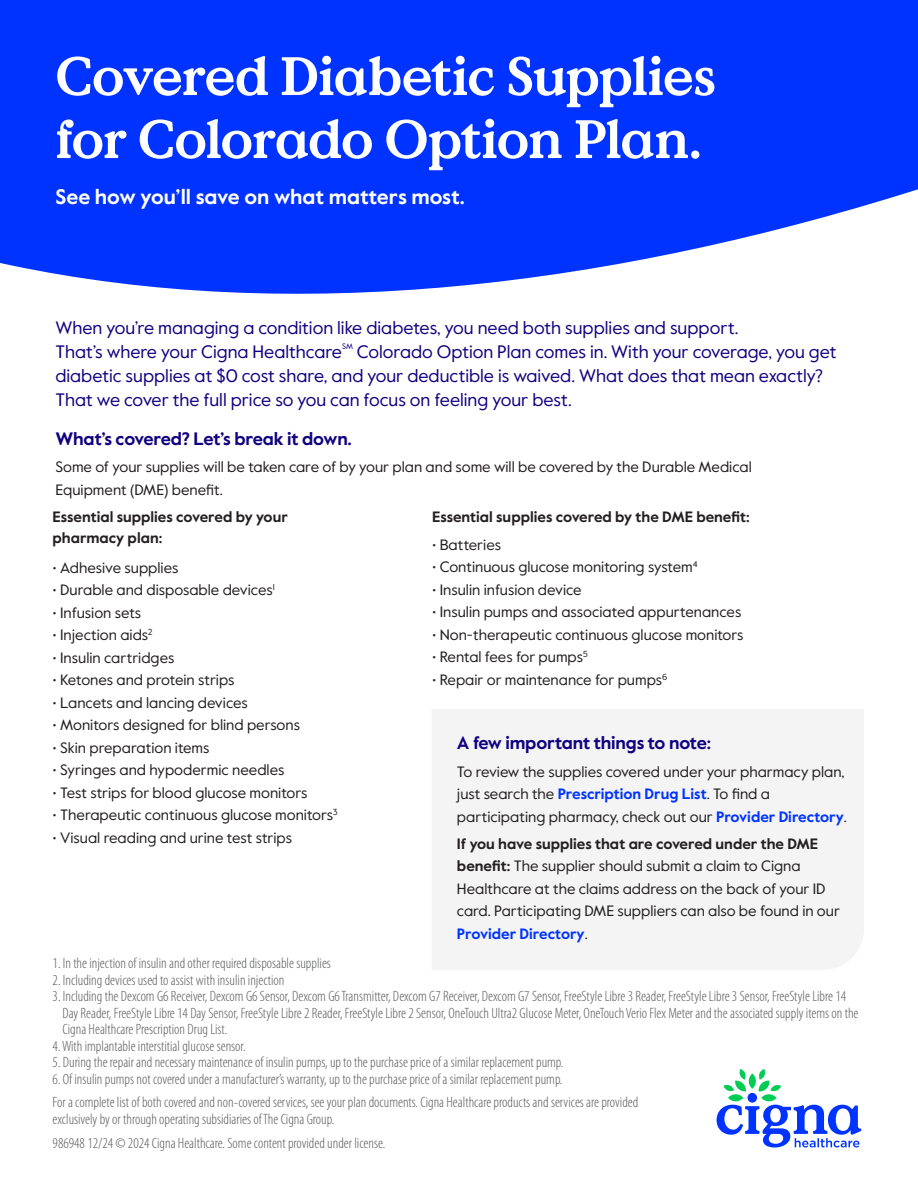
<style>
.page{position:relative;width:918px;height:1188px;background:#fff}
.page>*{position:absolute;margin:0;border:0;box-sizing:border-box;transform-origin:0 0}
.CHC_Headline_bold_40_42{font:700 54px/63px "Value Serif Pro";letter-spacing:-.03em;color:#fff}
.CHC_Subheadline_bold_14_17{font:700 21px "Value Sans Pro";color:#fff}
.CHC_Intro_copy_regular_14_18{font:18px/24px "Value Sans Pro";color:#110081}
.CHC_Body_copy_regular_9_5_13{font:700 18px "Value Sans Pro";letter-spacing:-.01em;color:#110081}
.CHC_Body_copy_regular_9_5_13-2{font:15px/22.5px "Value Sans Pro";color:#231f20}
.Legal_copy_Cat{font:300 condensed 15px/16.5px "Myriad Pro";color:#57585a}
.CHC_Body_copy_regular_9_5_13-3{font:700 15px/21px "Value Sans Pro";color:#231f20}
.CHC_Intro_copy_regular_14_18-2{font:7.8px "Value Sans Pro";color:#110081}
.s1{font-weight:700;color:#03f}
.s2{font-weight:700}
</style>
<div class="page">
<div style="left:432px;top:709px;width:432px;height:260px;background:#f4f4f4"></div>
<svg style="left:0;top:0;width:918px;height:294px;background:#1846ff"></svg>
<svg style="left:717px;top:1069px;width:144px;height:79px"></svg>
<p class="CHC_Headline_bold_40_42" style="left:55px;top:47px;width:662px">Covered Diabetic Supplies for Colorado Option Plan.</p>
<p class="CHC_Subheadline_bold_14_17" style="left:55px;top:184px;width:411px">See how you’ll save on what matters most.</p>
<p class="CHC_Intro_copy_regular_14_18" style="left:55px;top:316px;width:685px">When you’re managing a condition like diabetes, you need both supplies and support.<br>That’s where your Cigna Healthcare</p>
<p class="CHC_Intro_copy_regular_14_18-2" style="left:342px;top:342px;width:12px">SM</p>
<p class="CHC_Intro_copy_regular_14_18" style="left:55px;top:340px;width:783px;text-indent:302px">Colorado Option Plan comes in. With your coverage, you get diabetic supplies at $0 cost share, and your deductible is waived. What does that mean exactly?<br>That we cover the full price so you can focus on feeling your best.</p>
<p class="CHC_Body_copy_regular_9_5_13" style="left:55px;top:428px;width:298px">What’s covered? Let’s break it down.</p>
<p class="CHC_Body_copy_regular_9_5_13-2" style="left:55px;top:456px;width:698px">Some of your supplies will be taken care of by your plan and some will be covered by the Durable Medical<br>Equipment (DME) benefit.</p>
<p class="CHC_Body_copy_regular_9_5_13-3" style="left:53px;top:507px;width:237px">Essential supplies covered by your pharmacy plan:</p>
<p class="CHC_Body_copy_regular_9_5_13-2" style="left:53px;top:557px;width:127px">• Adhesive supplies</p>
<p class="CHC_Body_copy_regular_9_5_13-2" style="left:53px;top:579px;width:224px">• Durable and disposable devices<sup>1</sup></p>
<p class="CHC_Body_copy_regular_9_5_13-2" style="left:53px;top:602px;width:90px">• Infusion sets</p>
<p class="CHC_Body_copy_regular_9_5_13-2" style="left:53px;top:624px;width:102px">• Injection aids<sup>2</sup></p>
<p class="CHC_Body_copy_regular_9_5_13-2" style="left:53px;top:647px;width:123px">• Insulin cartridges</p>
<p class="CHC_Body_copy_regular_9_5_13-2" style="left:53px;top:669px;width:183px">• Ketones and protein strips</p>
<p class="CHC_Body_copy_regular_9_5_13-2" style="left:53px;top:692px;width:197px">• Lancets and lancing devices</p>
<p class="CHC_Body_copy_regular_9_5_13-2" style="left:53px;top:714px;width:249px">• Monitors designed for blind persons</p>
<p class="CHC_Body_copy_regular_9_5_13-2" style="left:53px;top:737px;width:158px">• Skin preparation items</p>
<p class="CHC_Body_copy_regular_9_5_13-2" style="left:53px;top:759px;width:233px">• Syringes and hypodermic needles</p>
<p class="CHC_Body_copy_regular_9_5_13-2" style="left:53px;top:782px;width:256px">• Test strips for blood glucose monitors</p>
<p class="CHC_Body_copy_regular_9_5_13-2" style="left:53px;top:804px;width:287px">• Therapeutic continuous glucose monitors<sup>3</sup></p>
<p class="CHC_Body_copy_regular_9_5_13-2" style="left:53px;top:827px;width:241px">• Visual reading and urine test strips</p>
<p class="CHC_Body_copy_regular_9_5_13-3" style="left:432px;top:507px;width:319px">Essential supplies covered by the DME benefit:</p>
<p class="CHC_Body_copy_regular_9_5_13-2" style="left:432px;top:533px;width:70px">• Batteries</p>
<p class="CHC_Body_copy_regular_9_5_13-2" style="left:432px;top:556px;width:267px">• Continuous glucose monitoring system<sup>4</sup></p>
<p class="CHC_Body_copy_regular_9_5_13-2" style="left:432px;top:578px;width:151px">• Insulin infusion device</p>
<p class="CHC_Body_copy_regular_9_5_13-2" style="left:432px;top:601px;width:311px">• Insulin pumps and associated appurtenances</p>
<p class="CHC_Body_copy_regular_9_5_13-2" style="left:432px;top:623px;width:313px">• Non-therapeutic continuous glucose monitors</p>
<p class="CHC_Body_copy_regular_9_5_13-2" style="left:432px;top:646px;width:157px">• Rental fees for pumps<sup>5</sup></p>
<p class="CHC_Body_copy_regular_9_5_13-2" style="left:432px;top:668px;width:237px">• Repair or maintenance for pumps<sup>6</sup></p>
<p class="CHC_Body_copy_regular_9_5_13" style="left:457px;top:732px;width:256px">A few important things to note:</p>
<p class="CHC_Body_copy_regular_9_5_13-2" style="left:457px;top:760px;width:391px">To review the supplies covered under your pharmacy plan, just search the <span class="s1">Prescription Drug List</span>. To find a participating pharmacy, check out our <span class="s1">Provider Directory</span>.</p>
<p class="CHC_Body_copy_regular_9_5_13-2" style="left:457px;top:832px;width:385px"><span class="s2">If you have supplies that are covered under the DME benefit:</span> The supplier should submit a claim to Cigna Healthcare at the claims address on the back of your ID card. Participating DME suppliers can also be found in our <span class="s1">Provider Directory</span>.</p>
<p class="Legal_copy_Cat" style="left:53px;top:956px;width:280px">1. In the injection of insulin and other required disposable supplies</p>
<p class="Legal_copy_Cat" style="left:53px;top:972px;width:233px">2. Including devices used to assist with insulin injection</p>
<p class="Legal_copy_Cat" style="left:63px;top:989px;width:797px;text-indent:-10px">3. Including the Dexcom G6 Receiver, Dexcom G6 Sensor, Dexcom G6 Transmitter, Dexcom G7 Receiver, Dexcom G7 Sensor, FreeStyle Libre 3 Reader, FreeStyle Libre 3 Sensor, FreeStyle Libre 14<br>Day Reader, FreeStyle Libre 14 Day Sensor, FreeStyle Libre 2 Reader, FreeStyle Libre 2 Sensor, OneTouch Ultra2 Glucose Meter, OneTouch Verio Flex Meter and the associated supply items on the<br>Cigna Healthcare Prescription Drug List.</p>
<p class="Legal_copy_Cat" style="left:53px;top:1038px;width:194px">4. With implantable interstitial glucose sensor.</p>
<p class="Legal_copy_Cat" style="left:53px;top:1055px;width:512px">5. During the repair and necessary maintenance of insulin pumps, up to the purchase price of a similar replacement pump.</p>
<p class="Legal_copy_Cat" style="left:53px;top:1071px;width:511px">6. Of insulin pumps not covered under a manufacturer’s warranty, up to the purchase price of a similar replacement pump.</p>
<p class="Legal_copy_Cat" style="left:53px;top:1095px;width:587px">For a complete list of both covered and non-covered services, see your plan documents. Cigna Healthcare products and services are provided exclusively by or through operating subsidiaries of The Cigna Group.</p>
<p class="Legal_copy_Cat" style="left:53px;top:1135px;width:334px">986948 12/24 © 2024 Cigna Healthcare. Some content provided under license.</p>
</div>
